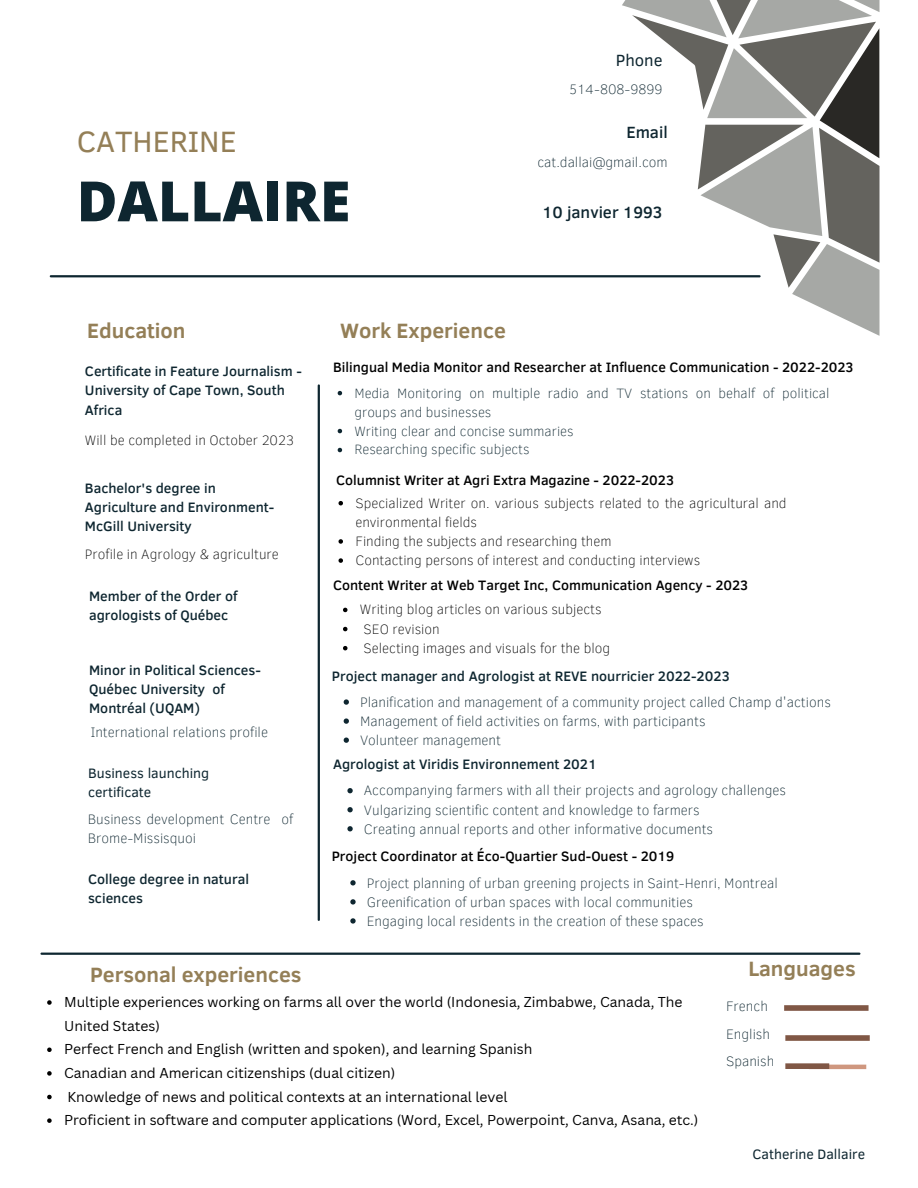
<style>
.page{position:relative;width:918px;height:1188px;background:#fff}
.page>*{position:absolute;margin:0;border:0;box-sizing:border-box;transform-origin:0 0}
.t1{font:800 55.65px "Open Sans";color:#0e2630}
.t2{font:30.15px "Clear Sans";color:#947f57}
.t3{font:700 21.3px "Clear Sans";color:#947f57}
.t4{font:500 16.65px "Clear Sans";color:#0e2630}
.t5{font:16.65px "Clear Sans";color:#0e2630}
.t6{font:100 13.95px/19px "Clear Sans";color:#0e2630}
.t7{font:500 13.95px/19.2px "Clear Sans";color:#0e2630}
.t8{font:13.95px/23.7px "Canva Sans";color:#000}
.t9{font:100 13.95px/19.2px "Clear Sans";color:#000}
.t10{font:500 13.95px "Clear Sans";color:#000}
.t11{font:13.95px/19px "Clear Sans";color:#0e2630}
.t12{font:100 13.8px/18.9px "Clear Sans";color:#0e2630}
</style>
<div class="page">
<svg style="left:622px;top:0;width:258px;height:336px"></svg>
<svg style="left:632px;top:0;width:248px;height:288px"></svg>
<hr style="left:51px;top:275px;width:709px;height:2px;background:#0e2630">
<hr style="left:318px;top:385px;width:2px;height:535px;background:#0e2630">
<hr style="left:42px;top:953px;width:817px;height:2px;background:#0e2630">
<hr style="left:809px;top:1065px;width:57px;height:4px;background:#cf977f">
<div style="left:785px;top:1063px;width:44px;height:6px;background:#805745"></div>
<div style="left:784px;top:1005px;width:85px;height:6px;background:#805745"></div>
<svg style="left:344px;top:699px;width:5px;height:6px"></svg>
<svg style="left:344px;top:718px;width:5px;height:6px"></svg>
<svg style="left:344px;top:738px;width:5px;height:5px"></svg>
<div style="left:785px;top:1035px;width:85px;height:6px;background:#805745"></div>
<svg style="left:47px;top:1000px;width:5px;height:5px"></svg>
<svg style="left:47px;top:1048px;width:5px;height:4px"></svg>
<svg style="left:47px;top:1071px;width:5px;height:5px"></svg>
<svg style="left:47px;top:1095px;width:5px;height:4px"></svg>
<svg style="left:47px;top:1118px;width:5px;height:5px"></svg>
<svg style="left:347px;top:788px;width:6px;height:5px"></svg>
<svg style="left:347px;top:807px;width:6px;height:5px"></svg>
<svg style="left:347px;top:826px;width:6px;height:5px"></svg>
<svg style="left:350px;top:880px;width:6px;height:5px"></svg>
<svg style="left:350px;top:899px;width:6px;height:6px"></svg>
<svg style="left:350px;top:918px;width:6px;height:6px"></svg>
<svg style="left:338px;top:391px;width:4px;height:4px"></svg>
<svg style="left:338px;top:429px;width:4px;height:4px"></svg>
<svg style="left:338px;top:448px;width:4px;height:4px"></svg>
<svg style="left:339px;top:501px;width:4px;height:4px"></svg>
<svg style="left:339px;top:539px;width:4px;height:5px"></svg>
<svg style="left:339px;top:558px;width:4px;height:5px"></svg>
<svg style="left:343px;top:608px;width:4px;height:4px"></svg>
<svg style="left:343px;top:627px;width:4px;height:4px"></svg>
<svg style="left:343px;top:646px;width:4px;height:4px"></svg>
<p class="t5" style="left:616px;top:48px;width:48px">Phone</p>
<p class="t2" style="left:77px;top:119px;width:161px">CATHERINE</p>
<p class="t1" style="left:77px;top:162px;width:275px">DALLAIRE</p>
<p class="t6" style="left:569px;top:79px;width:95px">514-808-9899</p>
<p class="t4" style="left:626px;top:120px;width:43px">Email</p>
<p class="t6" style="left:537px;top:151px;width:132px">cat.dallai@gmail.com</p>
<p class="t4" style="left:542px;top:201px;width:122px">10 janvier 1993</p>
<p class="t3" style="left:87px;top:315px;width:100px">Education</p>
<p class="t3" style="left:340px;top:315px;width:167px">Work Experience</p>
<p class="t7" style="left:85px;top:361px;width:218px">Certificate in Feature Journalism -<br>University of Cape Town, South<br>Africa</p>
<p class="t9" style="left:85px;top:430px;width:211px">Will be completed in October 2023</p>
<p class="t7" style="left:85px;top:478px;width:191px">Bachelor's degree in<br>Agriculture and Environment-<br>McGill University</p>
<p class="t9" style="left:85px;top:544px;width:195px">Profile in Agrology &amp; agriculture</p>
<p class="t7" style="left:89px;top:585px;width:150px">Member of the Order of agrologists of Québec</p>
<p class="t7" style="left:89px;top:659px;width:173px">Minor in Political Sciences-<br>Québec University of<br>Montréal (UQAM)</p>
<p class="t6" style="left:91px;top:722px;width:179px">International relations profile</p>
<p class="t11" style="left:88px;top:763px;width:123px">Business launching certificate</p>
<p class="t6" style="left:88px;top:809px;width:207px">Business development Centre of<br>Brome-Missisquoi</p>
<p class="t7" style="left:88px;top:869px;width:163px">College degree in natural sciences</p>
<p class="t10" style="left:333px;top:357px;width:522px">Bilingual Media Monitor and Researcher at Influence Communication - 2022-2023</p>
<p class="t12" style="left:354px;top:383px;width:477px">Media Monitoring on multiple radio and TV stations on behalf of political groups and businesses</p>
<p class="t12" style="left:354px;top:421px;width:221px">Writing clear and concise summaries</p>
<p class="t12" style="left:354px;top:440px;width:177px">Researching specific subjects</p>
<p class="t10" style="left:336px;top:470px;width:339px">Columnist Writer at Agri Extra Magazine - 2022-2023</p>
<p class="t9" style="left:355px;top:493px;width:433px">Specialized Writer on. various subjects related to the agricultural and environmental fields</p>
<p class="t9" style="left:355px;top:531px;width:258px">Finding the subjects and researching them</p>
<p class="t9" style="left:355px;top:550px;width:346px">Contacting persons of interest and conducting interviews</p>
<p class="t10" style="left:333px;top:575px;width:417px">Content Writer at Web Target Inc, Communication Agency - 2023</p>
<p class="t9" style="left:360px;top:599px;width:243px">Writing blog articles on various subjects</p>
<p class="t9" style="left:364px;top:618px;width:78px">SEO revision</p>
<p class="t9" style="left:364px;top:637px;width:248px">Selecting images and visuals for the blog</p>
<p class="t7" style="left:332px;top:666px;width:400px">Project manager and Agrologist at REVE nourricier 2022-2023</p>
<p class="t6" style="left:360px;top:692px;width:472px">Planification and management of a community project called Champ d'actions</p>
<p class="t6" style="left:360px;top:711px;width:347px">Management of field activities on farms, with participants</p>
<p class="t6" style="left:360px;top:730px;width:143px">Volunteer management</p>
<p class="t7" style="left:333px;top:754px;width:265px">Agrologist at Viridis Environnement 2021</p>
<p class="t6" style="left:364px;top:780px;width:424px">Accompanying farmers with all their projects and agrology challenges</p>
<p class="t6" style="left:364px;top:799px;width:337px">Vulgarizing scientific content and knowledge to farmers</p>
<p class="t6" style="left:364px;top:818px;width:351px">Creating annual reports and other informative documents</p>
<p class="t10" style="left:332px;top:846px;width:344px">Project Coordinator at Éco-Quartier Sud-Ouest - 2019</p>
<p class="t6" style="left:367px;top:872px;width:413px">Project planning of urban greening projects in Saint-Henri, Montreal</p>
<p class="t6" style="left:367px;top:892px;width:328px">Greenification of urban spaces with local communities</p>
<p class="t6" style="left:367px;top:911px;width:339px">Engaging local residents in the creation of these spaces</p>
<p class="t3" style="left:90px;top:959px;width:213px">Personal experiences</p>
<p class="t3" style="left:748px;top:953px;width:109px">Languages</p>
<p class="t8" style="left:64px;top:990px;width:620px">Multiple experiences working on farms all over the world (Indonesia, Zimbabwe, Canada, The<br>United States)</p>
<p class="t8" style="left:64px;top:1037px;width:470px">Perfect French and English (written and spoken), and learning Spanish</p>
<p class="t8" style="left:64px;top:1061px;width:333px">Canadian and American citizenships (dual citizen)</p>
<p class="t8" style="left:68px;top:1084px;width:442px">Knowledge of news and political contexts at an international level</p>
<p class="t8" style="left:64px;top:1108px;width:636px">Proficient in software and computer applications (Word, Excel, Powerpoint, Canva, Asana, etc.)</p>
<p class="t6" style="left:726px;top:996px;width:43px">French</p>
<p class="t6" style="left:726px;top:1024px;width:46px">English</p>
<p class="t6" style="left:726px;top:1051px;width:50px">Spanish</p>
<p class="t11" style="left:753px;top:1144px;width:114px">Catherine Dallaire</p>
</div>
